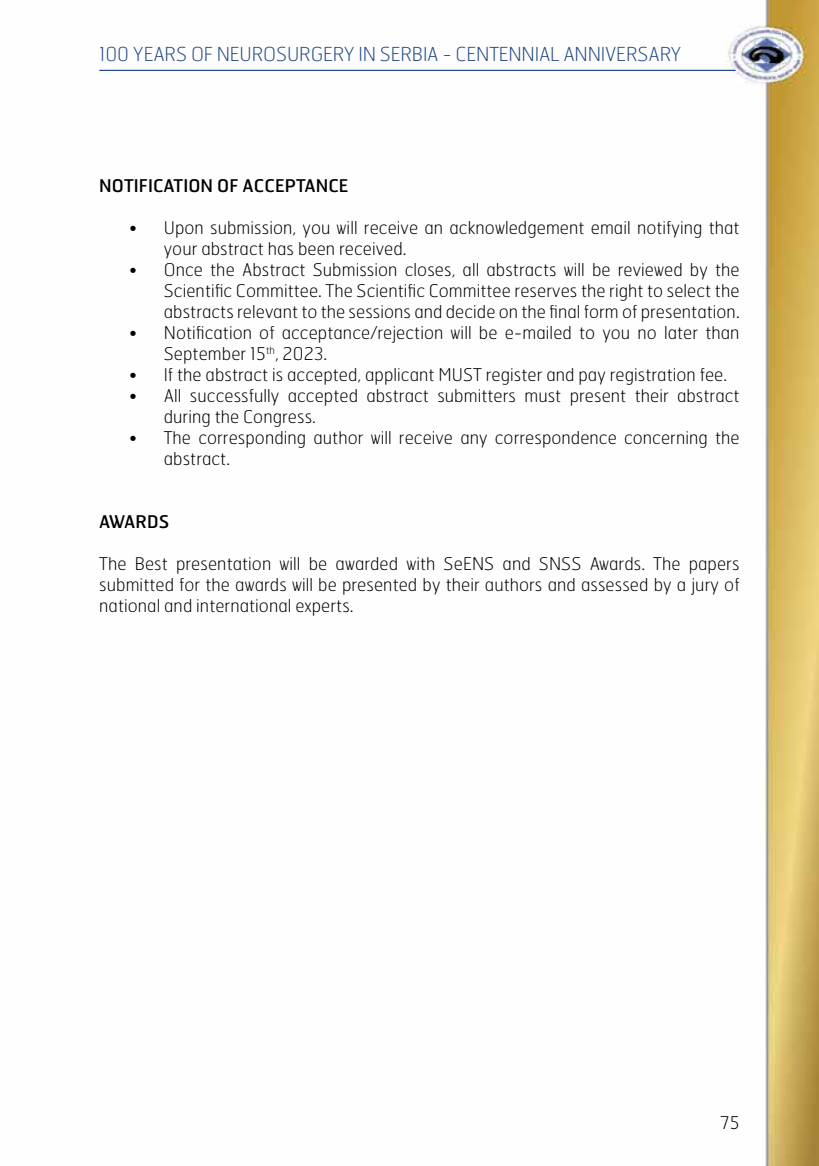
<style>
.page{position:relative;width:819px;height:1166px;background:#fff}
.page>*{position:absolute;margin:0;border:0;box-sizing:border-box;transform-origin:0 0}
.t1{font:100 19.25px "Hermes FB";letter-spacing:-.01em;color:#264b84}
.t2{font:100 17.5px/21px "Hermes FB";letter-spacing:.005em;color:#000}
.t3{font:17.5px "Hermes FB";letter-spacing:.005em;color:#000}
</style>
<div class="page">
<img style="left:99px;top:0;width:720px;height:1166px">
<hr style="left:99px;top:70px;width:636px;height:1px;background:#264b84">
<p class="t1" style="left:99px;top:42px;width:583px">100 years of neurosurgery in Serbia - Centennial anniversary</p>
<p class="t3" style="left:99px;top:171px;width:251px">NOTIFICATION OF ACCEPTANCE</p>
<p class="t2" style="left:164px;top:217px;width:577px;text-indent:-35px">• Upon submission, you will receive an acknowledgement email notifying that your abstract has been received.</p>
<p class="t2" style="left:164px;top:259px;width:577px;text-align:justify;text-indent:-35px">• Once the Abstract Submission closes, all abstracts will be reviewed by the Scientific Committee. The Scientific Committee reserves the right to select the abstracts relevant to the sessions and decide on the final form of presentation.</p>
<p class="t2" style="left:164px;top:322px;width:577px;text-indent:-35px">• Notification of acceptance/rejection will be e-mailed to you no later than<br>September 15<sup>th</sup>, 2023.</p>
<p class="t2" style="left:129px;top:364px;width:599px">• If the abstract is accepted, applicant MUST register and pay registration fee.</p>
<p class="t2" style="left:164px;top:385px;width:577px;text-indent:-35px">• All successfully accepted abstract submitters must present their abstract during the Congress.</p>
<p class="t2" style="left:164px;top:427px;width:577px;text-indent:-35px">• The corresponding author will receive any correspondence concerning the abstract.</p>
<p class="t3" style="left:99px;top:507px;width:23px">AWARDS</p>
<p class="t2" style="left:99px;top:553px;width:641px;text-align:justify">The Best presentation will be awarded with SeENS and SNSS Awards. The papers submitted for the awards will be presented by their authors and assessed by a jury of national and international experts.</p>
<p class="t2" style="left:720px;top:1112px;width:21px">75</p>
</div>
